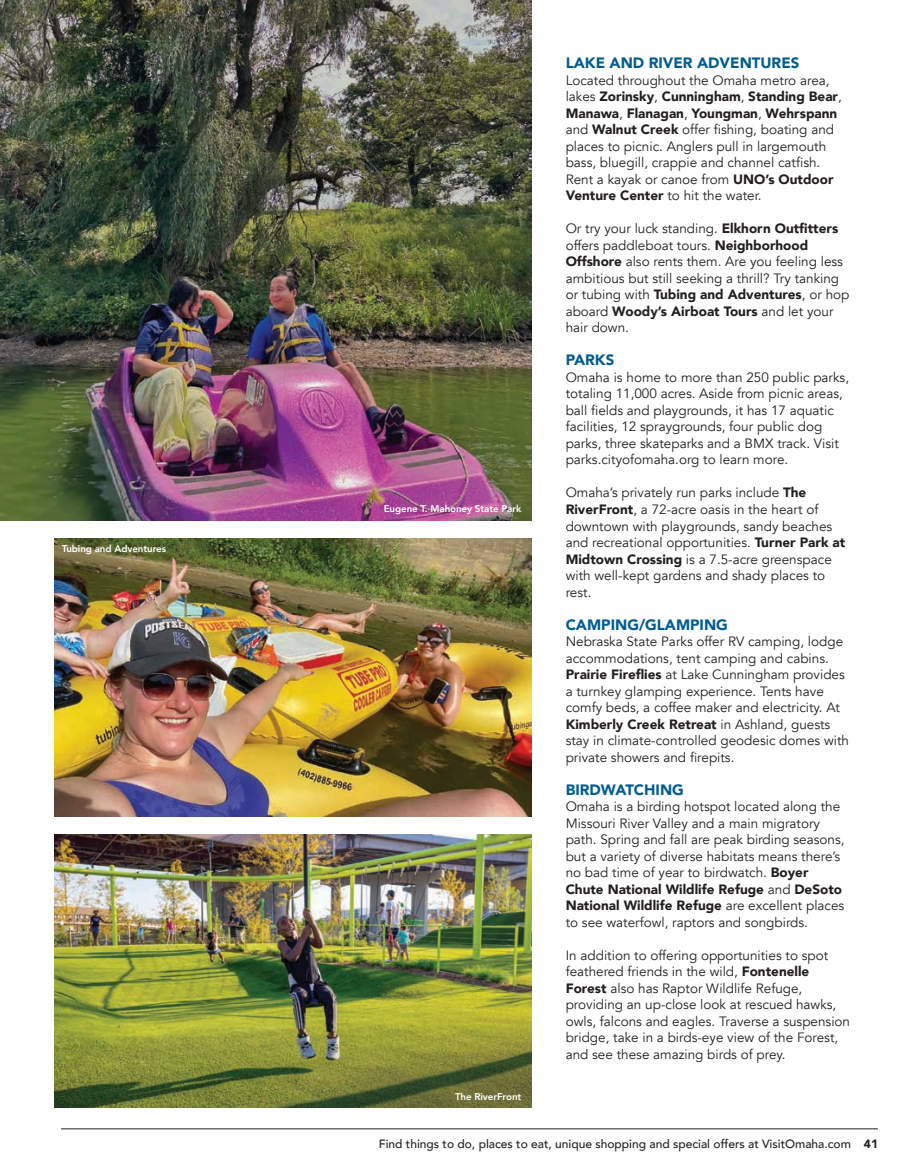
<style>
.page{position:relative;width:905px;height:1175px;background:#fff}
.page>*{position:absolute;margin:0;border:0;box-sizing:border-box;transform-origin:0 0}
.t1{font:900 15px "Avenir";color:#005c91}
.t2{font:13.5px/16.5px "Avenir";color:#231f20}
.t3{font:500 12px "Avenir";color:#231f20}
.t4{font:800 9.75px "Avenir";letter-spacing:-.01em;color:#fff}
.s1{font-weight:900}
</style>
<div class="page">
<img style="left:0;top:0;width:531px;height:520px">
<img style="left:54px;top:834px;width:477px;height:273px">
<img style="left:54px;top:538px;width:477px;height:278px">
<hr style="left:61px;top:1128px;width:817px;height:1px;background:#231f20">
<p class="t4" style="left:62px;top:541px;width:106px">Tubing and Adventures</p>
<p class="t4" style="left:383px;top:501px;width:139px">Eugene T. Mahoney State Park</p>
<p class="t4" style="left:455px;top:1088px;width:68px">The RiverFront</p>
<p class="t1" style="left:565px;top:50px;width:235px">LAKE AND RIVER ADVENTURES</p>
<p class="t2" style="left:565px;top:72px;width:278px">Located throughout the Omaha metro area, lakes <span class="s1">Zorinsky</span>, <span class="s1">Cunningham</span>, <span class="s1">Standing Bear</span>, <span class="s1">Manawa</span>, <span class="s1">Flanagan</span>, <span class="s1">Youngman</span>, <span class="s1">Wehrspann </span>and <span class="s1">Walnut Creek</span> offer fishing, boating and places to picnic. Anglers pull in largemouth bass, bluegill, crappie and channel catfish.<br>Rent a kayak or canoe from <span class="s1">UNO’s Outdoor Venture Center</span> to hit the water.</p>
<p class="t2" style="left:565px;top:221px;width:285px">Or try your luck standing. <span class="s1">Elkhorn Outfitters </span>offers paddleboat tours. <span class="s1">Neighborhood Offshore</span> also rents them. Are you feeling less ambitious but still seeking a thrill? Try tanking or tubing with <span class="s1">Tubing and Adventures</span>, or hop aboard <span class="s1">Woody’s Airboat Tours</span> and let your hair down.</p>
<p class="t1" style="left:565px;top:347px;width:50px">PARKS</p>
<p class="t2" style="left:565px;top:369px;width:285px">Omaha is home to more than 250 public parks, totaling 11,000 acres. Aside from picnic areas, ball fields and playgrounds, it has 17 aquatic facilities, 12 spraygrounds, four public dog parks, three skateparks and a BMX track. Visit parks.cityofomaha.org to learn more.</p>
<p class="t2" style="left:565px;top:485px;width:281px">Omaha’s privately run parks include <span class="s1">The RiverFront</span>, a 72-acre oasis in the heart of downtown with playgrounds, sandy beaches and recreational opportunities. <span class="s1">Turner Park at Midtown Crossing</span> is a 7.5-acre greenspace with well-kept gardens and shady places to rest.</p>
<p class="t1" style="left:565px;top:611px;width:164px">CAMPING/GLAMPING</p>
<p class="t2" style="left:565px;top:633px;width:285px">Nebraska State Parks offer RV camping, lodge accommodations, tent camping and cabins.<br><span class="s1">Prairie Fireflies</span> at Lake Cunningham provides a turnkey glamping experience. Tents have comfy beds, a coffee maker and electricity. At <span class="s1">Kimberly Creek Retreat</span> in Ashland, guests stay in climate-controlled geodesic domes with private showers and firepits.</p>
<p class="t1" style="left:565px;top:776px;width:120px">BIRDWATCHING</p>
<p class="t2" style="left:565px;top:798px;width:280px">Omaha is a birding hotspot located along the Missouri River Valley and a main migratory path. Spring and fall are peak birding seasons, but a variety of diverse habitats means there’s no bad time of year to birdwatch. <span class="s1">Boyer Chute National Wildlife Refuge</span> and <span class="s1">DeSoto National Wildlife Refuge</span> are excellent places to see waterfowl, raptors and songbirds.</p>
<p class="t2" style="left:565px;top:947px;width:286px">In addition to offering opportunities to spot feathered friends in the wild, <span class="s1">Fontenelle Forest</span> also has Raptor Wildlife Refuge, providing an up-close look at rescued hawks, owls, falcons and eagles. Traverse a suspension bridge, take in a birds-eye view of the Forest, and see these amazing birds of prey.</p>
<p class="t3" style="left:379px;top:1133px;width:501px">Find things to do, places to eat, unique shopping and special offers at VisitOmaha.com <span class="s1">41</span></p>
</div>
